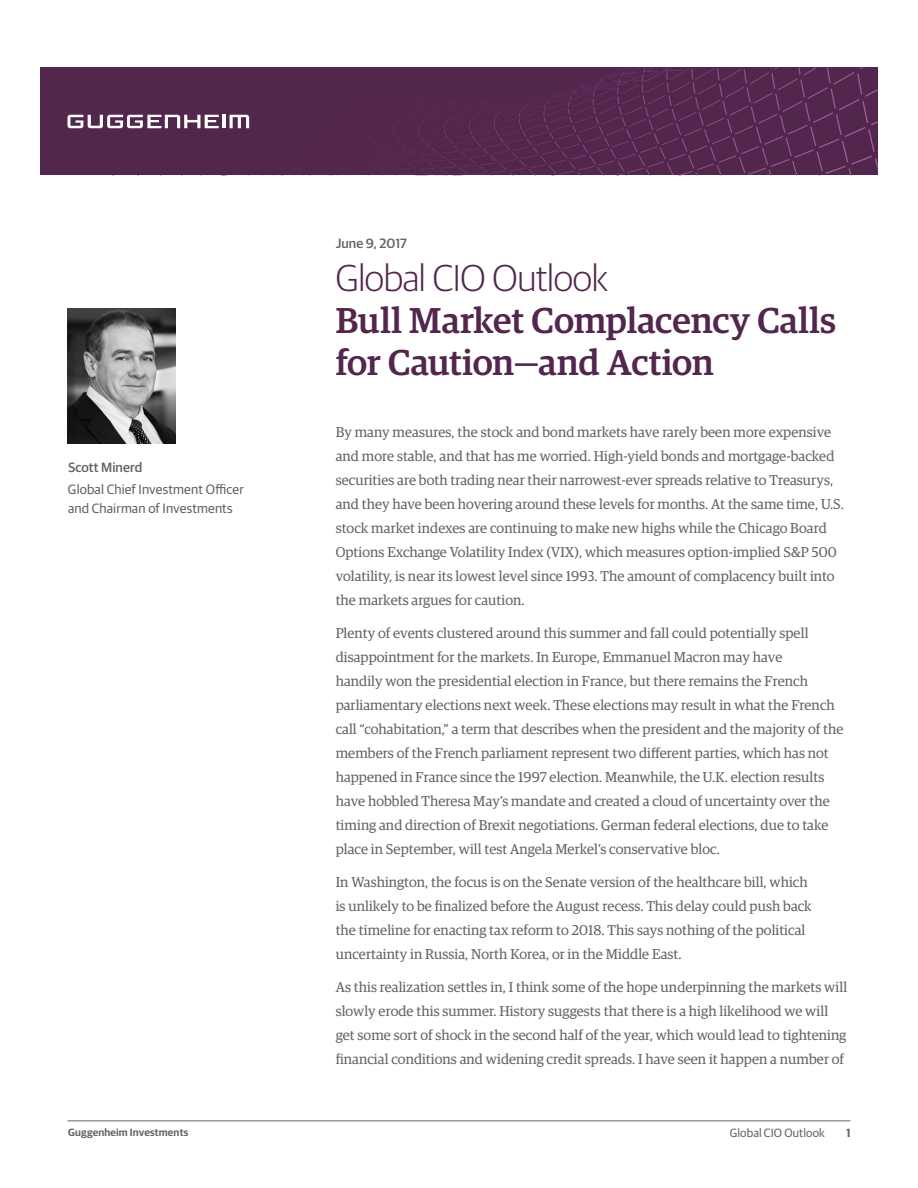
<style>
.page{position:relative;width:918px;height:1188px;background:#fff}
.page>*{position:absolute;margin:0;border:0;box-sizing:border-box;transform-origin:0 0}
.GP_H1_CategoryTitle{font:300 37.5px "Guardian Sans";letter-spacing:-.01em;color:#53264e}
.Report_Title{font:500 36px/42px "Guardian Egyp";color:#53264e}
.Normal_Texl{font:14.25px/24px "Guardian Egyp";letter-spacing:.005em;color:#636366}
.GP_Text_9_14{font:13.5px/19.5px "Guardian Sans";letter-spacing:.01em;color:#636366}
.GP_Subhead_L2_DrGray{font:500 13.5px "Guardian Sans";letter-spacing:.005em;color:#636366}
.t1{font:12px "Guardian Sans";letter-spacing:.01em;color:#636366}
.t2{font:600 12px "Guardian Sans";color:#636366}
.t3{font:600 10.5px "Guardian Sans";letter-spacing:.015em;color:#636366}
</style>
<div class="page">
<hr style="left:67px;top:1120px;width:783px;height:1px;background:#636366">
<div style="left:40px;top:68px;width:838px;height:108px;background:#53264e"></div>
<svg style="left:599px;top:68px;width:264px;height:15px"></svg>
<svg style="left:68px;top:115px;width:181px;height:13px"></svg>
<img style="left:68px;top:309px;width:108px;height:134px">
<p class="GP_Subhead_L2_DrGray" style="left:68px;top:457px;width:76px">Scott Minerd</p>
<p class="GP_Text_9_14" style="left:68px;top:478px;width:178px">Global Chief Investment Officer and Chairman of Investments</p>
<p class="GP_Subhead_L2_DrGray" style="left:336px;top:234px;width:73px">June 9, 2017</p>
<p class="GP_H1_CategoryTitle" style="left:336px;top:252px;width:274px">Global CIO Outlook</p>
<p class="Report_Title" style="left:336px;top:297px;width:502px">Bull Market Complacency Calls for Caution—and Action</p>
<p class="Normal_Texl" style="left:336px;top:419px;width:510px">By many measures, the stock and bond markets have rarely been more expensive and more stable, and that has me worried. High-yield bonds and mortgage-backed securities are both trading near their narrowest-ever spreads relative to Treasurys, and they have been hovering around these levels for months. At the same time, U.S. stock market indexes are continuing to make new highs while the Chicago Board Options Exchange Volatility Index (VIX), which measures option-implied S&amp;P 500 volatility, is near its lowest level since 1993. The amount of complacency built into the markets argues for caution.</p>
<p class="Normal_Texl" style="left:336px;top:620px;width:509px">Plenty of events clustered around this summer and fall could potentially spell disappointment for the markets. In Europe, Emmanuel Macron may have<br>handily won the presidential election in France, but there remains the French parliamentary elections next week. These elections may result in what the French call “cohabitation,” a term that describes when the president and the majority of the members of the French parliament represent two different parties, which has not happened in France since the 1997 election. Meanwhile, the U.K. election results have hobbled Theresa May’s mandate and created a cloud of uncertainty over the timing and direction of Brexit negotiations. German federal elections, due to take place in September, will test Angela Merkel’s conservative bloc.</p>
<p class="Normal_Texl" style="left:336px;top:869px;width:478px">In Washington, the focus is on the Senate version of the healthcare bill, which is unlikely to be finalized before the August recess. This delay could push back the timeline for enacting tax reform to 2018. This says nothing of the political uncertainty in Russia, North Korea, or in the Middle East.</p>
<p class="Normal_Texl" style="left:336px;top:974px;width:513px">As this realization settles in, I think some of the hope underpinning the markets will slowly erode this summer. History suggests that there is a high likelihood we will get some sort of shock in the second half of the year, which would lead to tightening financial conditions and widening credit spreads. I have seen it happen a number of</p>
<p class="t3" style="left:68px;top:1125px;width:122px">Guggenheim Investments</p>
<p class="t1" style="left:730px;top:1125px;width:97px">Global CIO Outlook</p>
<p class="t2" style="left:846px;top:1124px;width:6px">1</p>
</div>
